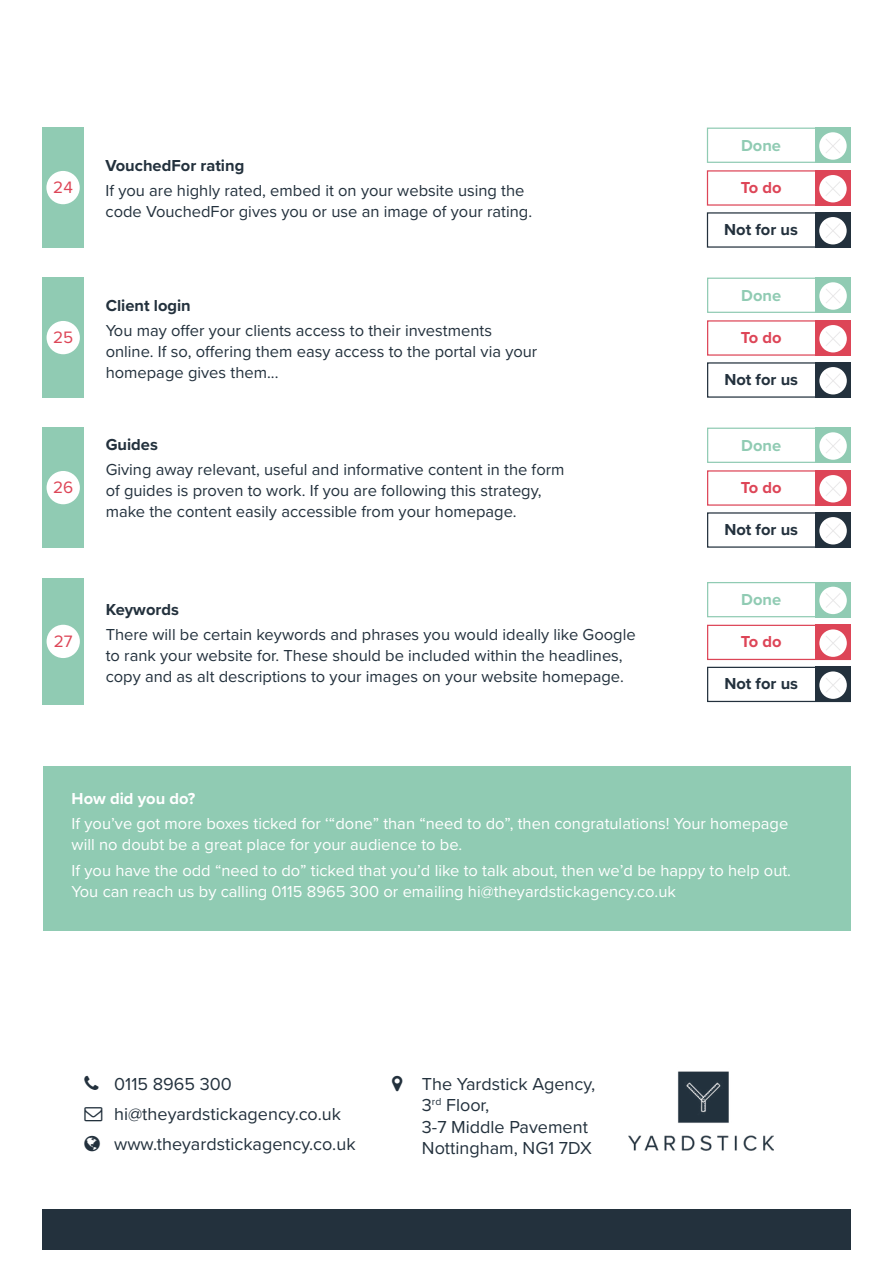
<style>
.page{position:relative;width:893px;height:1263px;background:#fff}
.page>*{position:absolute;margin:0;border:0;box-sizing:border-box;transform-origin:0 0}
.t1{font:18px/21.6px "Proxima Nova";color:#23313d}
.t2{font:17.1px "Proxima Nova";color:#dd4557}
.t3{font:16.5px/21px "Proxima Nova";color:#23313d}
.t4{font:16.5px/21px "Proxima Nova";color:#fff}
.t5{font:700 16.5px "Proxima Nova";color:#23313d}
.t6{font:700 16.5px "Proxima Nova";color:#90cbb3}
.t7{font:700 16.5px "Proxima Nova";letter-spacing:-.05em;color:#dd4557}
.t8{font:700 16.5px "Proxima Nova";color:#fff}
</style>
<div class="page">
<div style="left:815px;top:582px;width:36px;height:35px;background:#90cbb3"></div>
<div style="left:819px;top:587px;width:28px;height:27px;background:#fff;border-radius:50%"></div>
<svg style="left:826px;top:593px;width:14px;height:15px"></svg>
<div style="left:815px;top:625px;width:36px;height:35px;background:#dd4557"></div>
<div style="left:819px;top:629px;width:28px;height:28px;background:#fff;border-radius:50%"></div>
<svg style="left:826px;top:636px;width:14px;height:14px"></svg>
<div style="left:815px;top:667px;width:36px;height:35px;background:#23313d"></div>
<div style="left:819px;top:671px;width:28px;height:28px;background:#fff;border-radius:50%"></div>
<svg style="left:826px;top:678px;width:14px;height:14px"></svg>
<div style="left:707px;top:667px;width:144px;height:35px;border:1px solid #23313d"></div>
<div style="left:707px;top:625px;width:144px;height:35px;border:1px solid #dd4557"></div>
<div style="left:707px;top:582px;width:144px;height:35px;border:1px solid #90cbb3"></div>
<div style="left:43px;top:579px;width:41px;height:126px;background:#90cbb3"></div>
<div style="left:47px;top:625px;width:33px;height:33px;background:#fff;border-radius:50%"></div>
<div style="left:43px;top:766px;width:807px;height:165px;background:#90cbb3"></div>
<div style="left:815px;top:428px;width:36px;height:35px;background:#90cbb3"></div>
<div style="left:819px;top:432px;width:28px;height:28px;background:#fff;border-radius:50%"></div>
<svg style="left:826px;top:439px;width:14px;height:14px"></svg>
<div style="left:815px;top:470px;width:36px;height:36px;background:#dd4557"></div>
<div style="left:819px;top:475px;width:28px;height:27px;background:#fff;border-radius:50%"></div>
<svg style="left:826px;top:481px;width:14px;height:15px"></svg>
<div style="left:815px;top:512px;width:36px;height:36px;background:#23313d"></div>
<div style="left:819px;top:517px;width:28px;height:27px;background:#fff;border-radius:50%"></div>
<svg style="left:826px;top:523px;width:14px;height:15px"></svg>
<div style="left:707px;top:512px;width:144px;height:36px;border:1px solid #23313d"></div>
<div style="left:707px;top:470px;width:144px;height:36px;border:1px solid #dd4557"></div>
<div style="left:707px;top:428px;width:144px;height:35px;border:1px solid #90cbb3"></div>
<div style="left:43px;top:428px;width:41px;height:120px;background:#90cbb3"></div>
<div style="left:47px;top:471px;width:33px;height:33px;background:#fff;border-radius:50%"></div>
<div style="left:815px;top:278px;width:36px;height:35px;background:#90cbb3"></div>
<div style="left:819px;top:282px;width:28px;height:28px;background:#fff;border-radius:50%"></div>
<svg style="left:826px;top:289px;width:14px;height:14px"></svg>
<div style="left:815px;top:320px;width:36px;height:36px;background:#dd4557"></div>
<div style="left:819px;top:325px;width:28px;height:27px;background:#fff;border-radius:50%"></div>
<svg style="left:826px;top:331px;width:14px;height:15px"></svg>
<div style="left:815px;top:362px;width:36px;height:36px;background:#23313d"></div>
<div style="left:819px;top:367px;width:28px;height:27px;background:#fff;border-radius:50%"></div>
<svg style="left:826px;top:373px;width:14px;height:15px"></svg>
<div style="left:707px;top:362px;width:144px;height:36px;border:1px solid #23313d"></div>
<div style="left:707px;top:320px;width:144px;height:36px;border:1px solid #dd4557"></div>
<div style="left:707px;top:278px;width:144px;height:35px;border:1px solid #90cbb3"></div>
<div style="left:43px;top:278px;width:41px;height:120px;background:#90cbb3"></div>
<div style="left:47px;top:321px;width:33px;height:33px;background:#fff;border-radius:50%"></div>
<div style="left:815px;top:128px;width:36px;height:35px;background:#90cbb3"></div>
<div style="left:819px;top:132px;width:28px;height:28px;background:#fff;border-radius:50%"></div>
<svg style="left:826px;top:139px;width:14px;height:14px"></svg>
<div style="left:815px;top:170px;width:36px;height:36px;background:#dd4557"></div>
<div style="left:819px;top:175px;width:28px;height:27px;background:#fff;border-radius:50%"></div>
<svg style="left:826px;top:181px;width:14px;height:15px"></svg>
<div style="left:815px;top:212px;width:36px;height:36px;background:#23313d"></div>
<div style="left:819px;top:217px;width:28px;height:27px;background:#fff;border-radius:50%"></div>
<svg style="left:826px;top:223px;width:14px;height:15px"></svg>
<div style="left:707px;top:212px;width:144px;height:36px;border:1px solid #23313d"></div>
<div style="left:707px;top:170px;width:144px;height:36px;border:1px solid #dd4557"></div>
<div style="left:707px;top:128px;width:144px;height:35px;border:1px solid #90cbb3"></div>
<div style="left:43px;top:128px;width:41px;height:120px;background:#90cbb3"></div>
<div style="left:46px;top:171px;width:34px;height:33px;background:#fff;border-radius:50%"></div>
<div style="left:42px;top:1209px;width:808px;height:41px;background:#23313d"></div>
<img style="left:628px;top:1071px;width:145px;height:80px">
<p class="t2" style="left:53px;top:175px;width:21px">24</p>
<p class="t2" style="left:53px;top:325px;width:22px">25</p>
<p class="t2" style="left:53px;top:475px;width:22px">26</p>
<p class="t5" style="left:106px;top:153px;width:140px">VouchedFor rating</p>
<p class="t3" style="left:106px;top:180px;width:428px">If you are highly rated, embed it on your website using the code VouchedFor gives you or use an image of your rating.</p>
<p class="t5" style="left:106px;top:293px;width:87px">Client login</p>
<p class="t3" style="left:106px;top:319px;width:433px">You may offer your clients access to their investments online. If so, offering them easy access to the portal via your homepage gives them...</p>
<p class="t5" style="left:106px;top:432px;width:54px">Guides</p>
<p class="t3" style="left:106px;top:459px;width:460px">Giving away relevant, useful and informative content in the form of guides is proven to work. If you are following this strategy, make the content easily accessible from your homepage.</p>
<p class="t2" style="left:54px;top:628px;width:20px">27</p>
<p class="t5" style="left:106px;top:597px;width:75px">Keywords</p>
<p class="t3" style="left:106px;top:623px;width:531px">There will be certain keywords and phrases you would ideally like Google to rank your website for. These should be included within the headlines, copy and as alt descriptions to your images on your website homepage.</p>
<p class="t6" style="left:741px;top:133px;width:41px">Done</p>
<p class="t7" style="left:741px;top:175px;width:42px">To do</p>
<p class="t5" style="left:724px;top:217px;width:75px">Not for us</p>
<p class="t6" style="left:741px;top:283px;width:41px">Done</p>
<p class="t7" style="left:741px;top:325px;width:42px">To do</p>
<p class="t5" style="left:724px;top:367px;width:75px">Not for us</p>
<p class="t6" style="left:741px;top:433px;width:41px">Done</p>
<p class="t7" style="left:741px;top:475px;width:42px">To do</p>
<p class="t5" style="left:724px;top:517px;width:75px">Not for us</p>
<p class="t6" style="left:741px;top:587px;width:41px">Done</p>
<p class="t7" style="left:741px;top:630px;width:42px">To do</p>
<p class="t5" style="left:724px;top:672px;width:75px">Not for us</p>
<p class="t8" style="left:72px;top:786px;width:125px">How did you do?</p>
<p class="t4" style="left:72px;top:812px;width:718px">If you’ve got more boxes ticked for ‘“done” than “need to do”, then congratulations! Your homepage will no doubt be a great place for your audience to be.</p>
<p class="t4" style="left:72px;top:859px;width:721px">If you have the odd “need to do” ticked that you’d like to talk about, then we’d be happy to help out.<br>You can reach us by calling 0115 8965 300 or emailing hi@theyardstickagency.co.uk</p>
<p class="t1" style="left:114px;top:1068px;width:243px;line-height:30.2px">0115 8965 300 hi@theyardstickagency.co.uk www.theyardstickagency.co.uk</p>
<p class="t1" style="left:422px;top:1072px;width:175px">The Yardstick Agency,<br>3<sup>rd</sup> Floor,<br>3-7 Middle Pavement<br>Nottingham, NG1 7DX</p>
</div>
